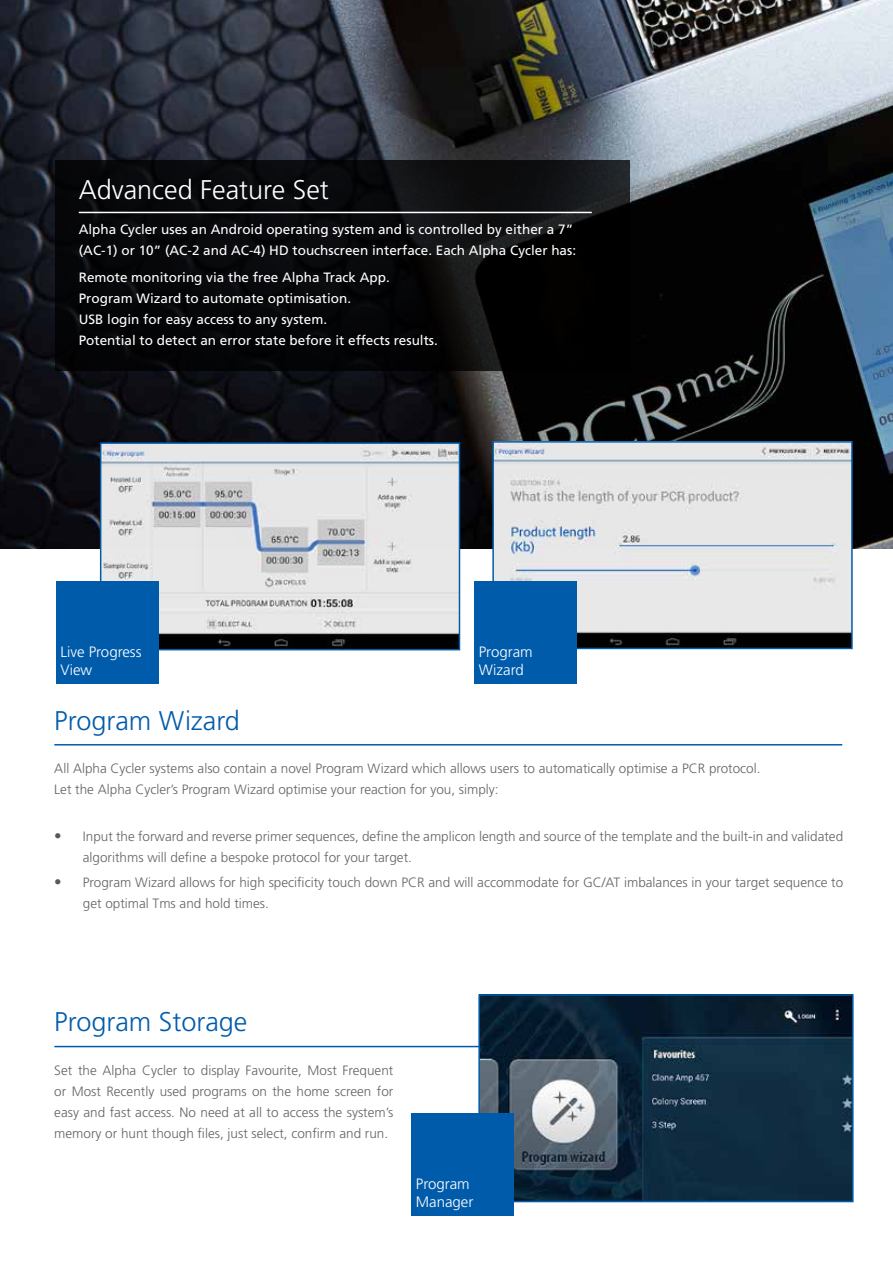
<style>
.page{position:relative;width:893px;height:1263px;background:#fff}
.page>*{position:absolute;margin:0;border:0;box-sizing:border-box;transform-origin:0 0}
.t1{font:300 27px "Frutiger";color:#005cab}
.t2{font:300 27px "Frutiger";color:#fff}
.t3{font:300 15px/18px "Frutiger";color:#fff}
.t4{font:300 13.5px/21px "Frutiger";color:#636466}
.t5{font:13.5px/21px "Frutiger";color:#fff}
.s1{font-size:15px;color:#58595b}
</style>
<div class="page">
<img style="left:0;top:0;width:893px;height:549px">
<svg style="left:55px;top:161px;width:575px;height:210px;background:#08080a"></svg>
<hr style="left:79px;top:212px;width:513px;height:1px;background:#fff">
<hr style="left:54px;top:1046px;width:788px;height:1px;background:#005cab">
<hr style="left:54px;top:744px;width:788px;height:1px;background:#005cab">
<img style="left:103px;top:445px;width:354px;height:202px">
<div style="left:100px;top:442px;width:360px;height:208px;border:2px solid #005cab"></div>
<img style="left:495px;top:444px;width:355px;height:202px">
<div style="left:492px;top:441px;width:361px;height:208px;border:2px solid #005cab"></div>
<div style="left:56px;top:581px;width:102px;height:102px;background:#005cab"></div>
<div style="left:475px;top:581px;width:102px;height:102px;background:#005cab"></div>
<img style="left:481px;top:997px;width:370px;height:202px">
<div style="left:478px;top:994px;width:376px;height:208px;border:2px solid #005cab"></div>
<div style="left:412px;top:1114px;width:102px;height:102px;background:#005cab"></div>
<h1 class="t2" style="left:79px;top:175px;width:252px">Advanced Feature Set</h1>
<p class="t5" style="left:79px;top:218px;width:499px">Alpha Cycler uses an Android operating system and is controlled by either a 7” (AC-1) or 10” (AC-2 and AC-4) HD touchscreen interface. Each Alpha Cycler has:</p>
<p class="t5" style="left:79px;top:266px;width:361px">Remote monitoring via the free Alpha Track App.<br>Program Wizard to automate optimisation.<br>USB login for easy access to any system.<br>Potential to detect an error state before it effects results.</p>
<p class="t3" style="left:60px;top:642px;width:83px">Live Progress<br>View</p>
<p class="t3" style="left:479px;top:642px;width:55px">Program<br>Wizard</p>
<h1 class="t1" style="left:54px;top:705px;width:187px">Program Wizard</h1>
<p class="t4" style="left:54px;top:758px;width:708px">All Alpha Cycler systems also contain a novel Program Wizard which allows users to automatically optimise a PCR protocol.<br>Let the Alpha Cycler’s Program Wizard optimise your reaction for you, simply:</p>
<p class="t4" style="left:83px;top:825px;width:762px;text-indent:-28px"><span class="s1">•</span> Input the forward and reverse primer sequences, define the amplicon length and source of the template and the built-in and validated algorithms will define a bespoke protocol for your target.</p>
<p class="t4" style="left:83px;top:872px;width:762px;text-indent:-28px"><span class="s1">•</span> Program Wizard allows for high specificity touch down PCR and will accommodate for GC/AT imbalances in your target sequence to get optimal Tms and hold times.</p>
<h1 class="t1" style="left:54px;top:1007px;width:195px">Program Storage</h1>
<p class="t4" style="left:54px;top:1060px;width:341px;text-align:justify">Set the Alpha Cycler to display Favourite, Most Frequent or Most Recently used programs on the home screen for easy and fast access. No need at all to access the system’s memory or hunt though files, just select, confirm and run.</p>
<p class="t3" style="left:416px;top:1175px;width:59px">Program<br>Manager</p>
</div>
